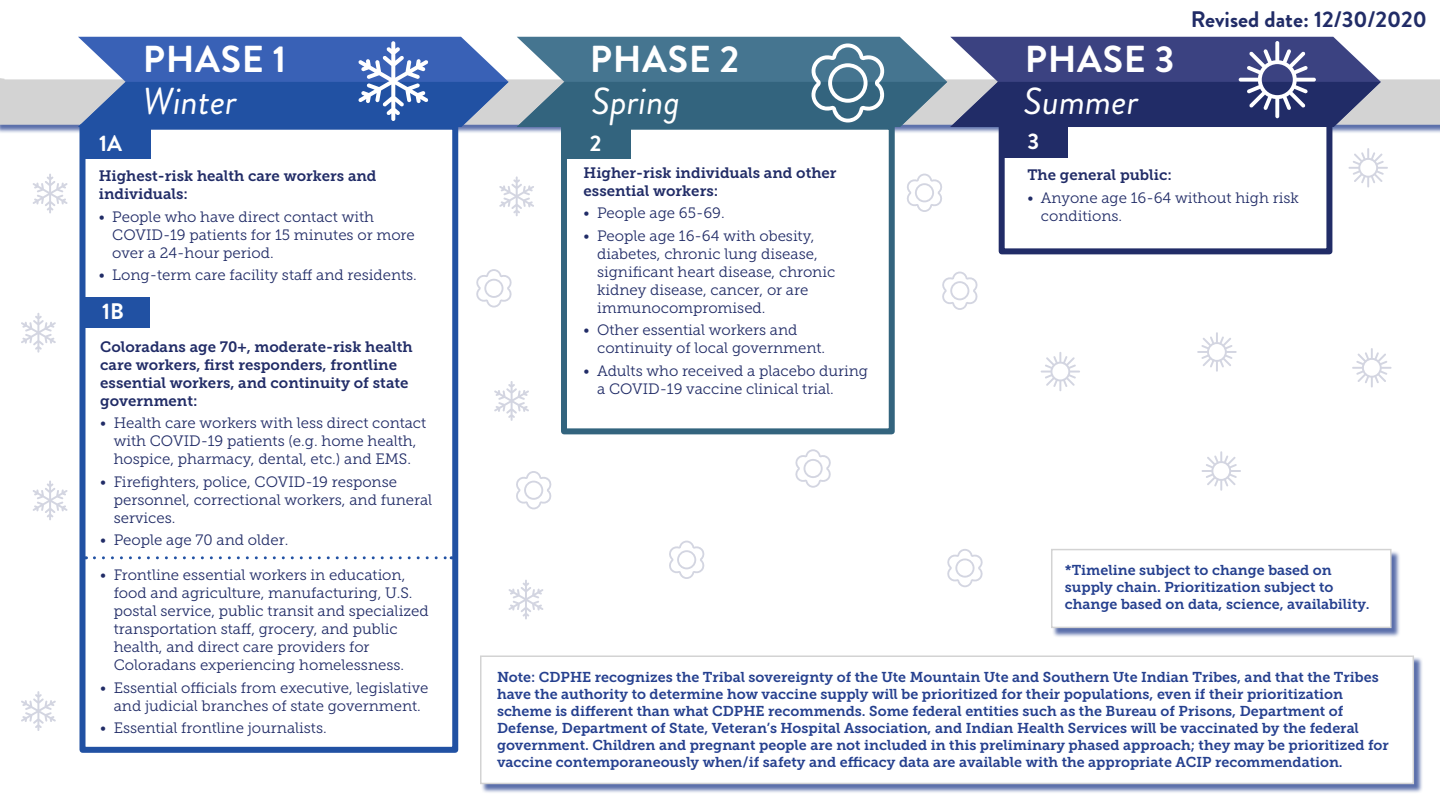
<style>
.page{position:relative;width:1440px;height:810px;background:#fff}
.page>*{position:absolute;margin:0;border:0;box-sizing:border-box;transform-origin:0 0}
.t1{font:700 37.5px "Brandon Grotesque";letter-spacing:.02em;color:#fff}
.t2{font:italic 37.5px "Brandon Grotesque";color:#fff}
.t3{font:700 22.5px "Brandon Grotesque";color:#212c67}
.t4{font:700 22.5px "Brandon Grotesque";color:#fff}
.t5{font:15px/18px "Museo Slab 300";color:#212c67}
.t6{font:15px/18px "Museo Slab 700";color:#212c67}
.t7{font:14.25px/17.1px "Museo Slab 700";color:#25408f}
</style>
<div class="page">
<div style="left:0;top:79px;width:1440px;height:55px;background:#25408f;opacity:.75"></div>
<div style="left:0;top:78px;width:1440px;height:47px;background:#d3d3d3"></div>
<div style="left:561px;top:124px;width:334px;height:310px;background:#fff;border:6px solid #33647e"></div>
<div style="left:999px;top:59px;width:333px;height:195px;background:#fff;border:6px solid #212c67"></div>
<div style="left:80px;top:124px;width:378px;height:629px;background:#fff;border:6px solid #2151a3"></div>
<div style="left:564px;top:129px;width:66px;height:30px;background:#33647e"></div>
<div style="left:84px;top:129px;width:66px;height:30px;background:#2151a3"></div>
<div style="left:83px;top:297px;width:66px;height:31px;background:#2151a3"></div>
<div style="left:1002px;top:127px;width:66px;height:31px;background:#212c67"></div>
<div style="left:1052px;top:550px;width:349px;height:88px;background:#25408f;opacity:.75"></div>
<div style="left:1051px;top:549px;width:341px;height:79px;background:#fff;border:2px solid #d3d3d3"></div>
<svg style="left:78px;top:37px;width:431px;height:90px;background:#4b70b6"></svg>
<svg style="left:517px;top:37px;width:864px;height:90px;background:#4f688d"></svg>
<svg style="left:33px;top:174px;width:35px;height:39px"></svg>
<svg style="left:21px;top:313px;width:35px;height:40px"></svg>
<svg style="left:33px;top:480px;width:35px;height:40px"></svg>
<svg style="left:21px;top:691px;width:35px;height:40px"></svg>
<svg style="left:942px;top:272px;width:36px;height:38px"></svg>
<svg style="left:907px;top:174px;width:35px;height:38px"></svg>
<svg style="left:947px;top:549px;width:36px;height:38px"></svg>
<svg style="left:669px;top:541px;width:36px;height:38px"></svg>
<svg style="left:1349px;top:148px;width:39px;height:40px"></svg>
<svg style="left:1352px;top:348px;width:40px;height:40px"></svg>
<svg style="left:1202px;top:451px;width:39px;height:40px"></svg>
<svg style="left:499px;top:176px;width:35px;height:40px"></svg>
<svg style="left:476px;top:269px;width:36px;height:39px"></svg>
<svg style="left:494px;top:381px;width:35px;height:40px"></svg>
<svg style="left:516px;top:471px;width:36px;height:38px"></svg>
<svg style="left:508px;top:580px;width:35px;height:39px"></svg>
<svg style="left:94px;top:556px;width:358px;height:3px"></svg>
<svg style="left:1197px;top:332px;width:40px;height:40px"></svg>
<svg style="left:1041px;top:352px;width:39px;height:39px"></svg>
<svg style="left:795px;top:449px;width:36px;height:39px"></svg>
<div style="left:481px;top:657px;width:942px;height:137px;background:#25408f;opacity:.75"></div>
<div style="left:480px;top:656px;width:934px;height:128px;background:#fff;border:2px solid #d3d3d3"></div>
<h1 class="t1" style="left:143px;top:33px;width:145px">PHASE 1</h1>
<h1 class="t1" style="left:590px;top:33px;width:151px">PHASE 2</h1>
<h1 class="t1" style="left:1025px;top:33px;width:151px">PHASE 3</h1>
<h1 class="t2" style="left:142px;top:75px;width:96px">Winter</h1>
<h1 class="t2" style="left:591px;top:75px;width:90px">Spring</h1>
<h1 class="t2" style="left:1023px;top:75px;width:117px">Summer</h1>
<h2 class="t4" style="left:99px;top:127px;width:24px">1A</h2>
<h2 class="t4" style="left:590px;top:127px;width:13px">2</h2>
<h2 class="t4" style="left:1027px;top:126px;width:13px">3</h2>
<h2 class="t3" style="left:1191px;top:4px;width:237px">Revised date: 12/30/2020</h2>
<p class="t6" style="left:99px;top:167px;width:279px">Highest-risk health care workers and individuals:</p>
<p class="t5" style="left:112px;top:208px;width:304px;text-indent:-14px">• People who have direct contact with<br>COVID-19 patients for 15 minutes or more over a 24-hour period.</p>
<p class="t5" style="left:99px;top:266px;width:320px">• Long-term care facility staff and residents.</p>
<h2 class="t4" style="left:102px;top:296px;width:23px">1B</h2>
<p class="t6" style="left:100px;top:338px;width:314px">Coloradans age 70+, moderate-risk health care workers, first responders, frontline essential workers, and continuity of state government:</p>
<p class="t5" style="left:100px;top:414px;width:328px;text-align:center">• Health care workers with less direct contact with COVID-19 patients (e.g. home health, hospice, pharmacy, dental, etc.) and EMS.</p>
<p class="t5" style="left:114px;top:473px;width:320px;text-indent:-14px">• Firefighters, police, COVID-19 response personnel, correctional workers, and funeral services.</p>
<p class="t5" style="left:100px;top:531px;width:190px">• People age 70 and older.</p>
<p class="t5" style="left:114px;top:566px;width:316px;text-indent:-14px">• Frontline essential workers in education, food and agriculture, manufacturing, U.S. postal service, public transit and specialized transportation staff, grocery, and public health, and direct care providers for Coloradans experiencing homelessness.</p>
<p class="t5" style="left:100px;top:679px;width:330px;text-align:center">• Essential officials from executive, legislative and judicial branches of state government.</p>
<p class="t5" style="left:100px;top:719px;width:228px">• Essential frontline journalists.</p>
<p class="t6" style="left:584px;top:164px;width:255px">Higher-risk individuals and other essential workers:</p>
<p class="t5" style="left:584px;top:204px;width:143px">• People age 65-69.</p>
<p class="t5" style="left:597px;top:227px;width:240px;text-indent:-14px">• People age 16-64 with obesity, diabetes, chronic lung disease, significant heart disease, chronic kidney disease, cancer, or are immunocompromised.</p>
<p class="t5" style="left:597px;top:321px;width:230px;text-indent:-14px">• Other essential workers and continuity of local government.</p>
<p class="t5" style="left:597px;top:362px;width:273px;text-indent:-14px">• Adults who received a placebo during a COVID-19 vaccine clinical trial.</p>
<p class="t6" style="left:1027px;top:166px;width:146px">The general public:</p>
<p class="t5" style="left:1041px;top:189px;width:259px;text-indent:-14px">• Anyone age 16-64 without high risk conditions.</p>
<p class="t7" style="left:1065px;top:561px;width:306px">*Timeline subject to change based on supply chain. Prioritization subject to change based on data, science, availability.</p>
<p class="t7" style="left:497px;top:668px;width:893px">Note: CDPHE recognizes the Tribal sovereignty of the Ute Mountain Ute and Southern Ute Indian Tribes, and that the Tribes have the authority to determine how vaccine supply will be prioritized for their populations, even if their prioritization scheme is different than what CDPHE recommends. Some federal entities such as the Bureau of Prisons, Department of Defense, Department of State, Veteran’s Hospital Association, and Indian Health Services will be vaccinated by the federal government. Children and pregnant people are not included in this preliminary phased approach; they may be prioritized for vaccine contemporaneously when/if safety and efficacy data are available with the appropriate ACIP recommendation.</p>
</div>
